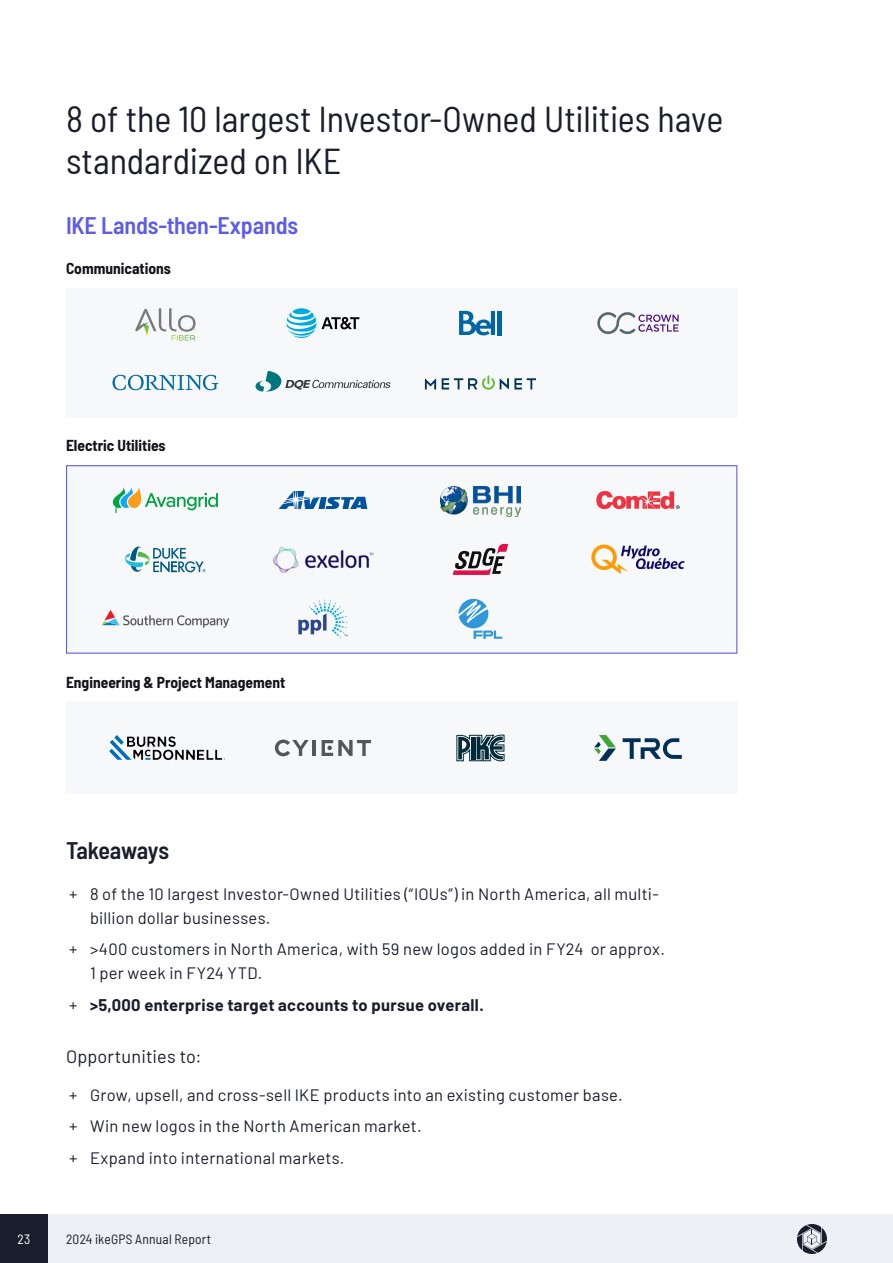
<style>
.page{position:relative;width:893px;height:1263px;background:#fff}
.page>*{position:absolute;margin:0;border:0;box-sizing:border-box;transform-origin:0 0}
.t1{font:semi-condensed 36px/42px "Barlow";letter-spacing:-.005em;color:#1a1e2c}
.t2{font:600 semi-condensed 24px "Barlow";letter-spacing:-.01em;color:#5c5ce8}
.t3{font:600 semi-condensed 24px "Barlow";letter-spacing:-.015em;color:#1a1e2c}
.t4{font:18px "Barlow";letter-spacing:.01em;color:#1a1e2c}
.t5{font:16.5px/24px "Barlow";letter-spacing:.015em;color:#1a1e2c}
.t6{font:700 16.5px "Barlow";letter-spacing:.02em;color:#1a1e2c}
.t7{font:700 semi-condensed 15.45px "Barlow";color:#14141c}
.t8{font:semi-condensed 13.5px "Barlow";letter-spacing:.015em;color:#1a1e2c}
.t9{font:semi-condensed 13.5px "Barlow";color:#fff}
.s1{font-weight:400}
</style>
<div class="page">
<div style="left:0;top:1215px;width:48px;height:48px;background:#1a1e2c"></div>
<div style="left:48px;top:1215px;width:845px;height:48px;background:#edf1f6"></div>
<svg style="left:797px;top:1224px;width:30px;height:30px"></svg>
<div style="left:66px;top:288px;width:671px;height:129px;background:#f7f8fa"></div>
<svg style="left:597px;top:312px;width:82px;height:22px"></svg>
<svg style="left:459px;top:311px;width:36px;height:24px"></svg>
<hr style="left:498px;top:311px;width:4px;height:24px;background:#0067a4">
<svg style="left:112px;top:375px;width:106px;height:15px"></svg>
<svg style="left:425px;top:375px;width:111px;height:15px"></svg>
<svg style="left:322px;top:317px;width:37px;height:12px"></svg>
<svg style="left:286px;top:308px;width:30px;height:30px"></svg>
<svg style="left:135px;top:308px;width:61px;height:33px"></svg>
<svg style="left:255px;top:371px;width:136px;height:21px"></svg>
<svg style="left:66px;top:465px;width:671px;height:189px"></svg>
<svg style="left:121px;top:544px;width:85px;height:29px"></svg>
<svg style="left:298px;top:599px;width:49px;height:39px"></svg>
<svg style="left:459px;top:599px;width:43px;height:40px"></svg>
<svg style="left:279px;top:491px;width:88px;height:18px"></svg>
<svg style="left:596px;top:491px;width:84px;height:18px"></svg>
<svg style="left:102px;top:610px;width:127px;height:18px"></svg>
<svg style="left:453px;top:544px;width:55px;height:31px"></svg>
<img style="left:441px;top:486px;width:79px;height:30px">
<svg style="left:591px;top:545px;width:94px;height:29px"></svg>
<svg style="left:113px;top:487px;width:105px;height:26px"></svg>
<img style="left:273px;top:546px;width:100px;height:26px">
<div style="left:66px;top:701px;width:671px;height:93px;background:#f7f8fa"></div>
<svg style="left:594px;top:735px;width:22px;height:26px"></svg>
<svg style="left:623px;top:738px;width:59px;height:21px"></svg>
<svg style="left:275px;top:739px;width:34px;height:18px"></svg>
<hr style="left:312px;top:740px;width:3px;height:16px;background:#54565a">
<svg style="left:322px;top:740px;width:49px;height:16px"></svg>
<img style="left:109px;top:735px;width:116px;height:26px">
<svg style="left:456px;top:734px;width:49px;height:28px"></svg>
<h1 class="t1" style="left:66px;top:95px;width:659px">8 of the 10 largest Investor-Owned Utilities have standardized on IKE</h1>
<h2 class="t2" style="left:66px;top:208px;width:234px">IKE Lands-then-Expands</h2>
<p class="t7" style="left:66px;top:258px;width:106px">Communications</p>
<p class="t7" style="left:66px;top:434px;width:101px">Electric Utilities</p>
<p class="t7" style="left:66px;top:671px;width:221px">Engineering &amp; Project Management</p>
<h2 class="t3" style="left:66px;top:833px;width:105px">Takeaways</h2>
<p class="t5" style="left:90px;top:881px;width:570px;text-indent:-21px">+ 8 of the 10 largest Investor-Owned Utilities (“IOUs”) in North America, all multi&shy;billion dollar businesses.</p>
<p class="t5" style="left:90px;top:936px;width:577px;text-indent:-21px">+ &gt;400 customers in North America, with 59 new logos added in FY24 or approx.<br>1 per week in FY24 YTD.</p>
<p class="t6" style="left:69px;top:993px;width:416px"><span class="s1">+</span> &gt;5,000 enterprise target accounts to pursue overall.</p>
<p class="t4" style="left:66px;top:1044px;width:137px">Opportunities to:</p>
<p class="t5" style="left:69px;top:1078px;width:555px;line-height:31.5px">+ Grow, upsell, and cross-sell IKE products into an existing customer base. + Win new logos in the North American market.<br>+ Expand into international markets.</p>
<p class="t9" style="left:18px;top:1229px;width:14px">23</p>
<p class="t8" style="left:66px;top:1229px;width:147px">2024 ikeGPS Annual Report</p>
</div>
